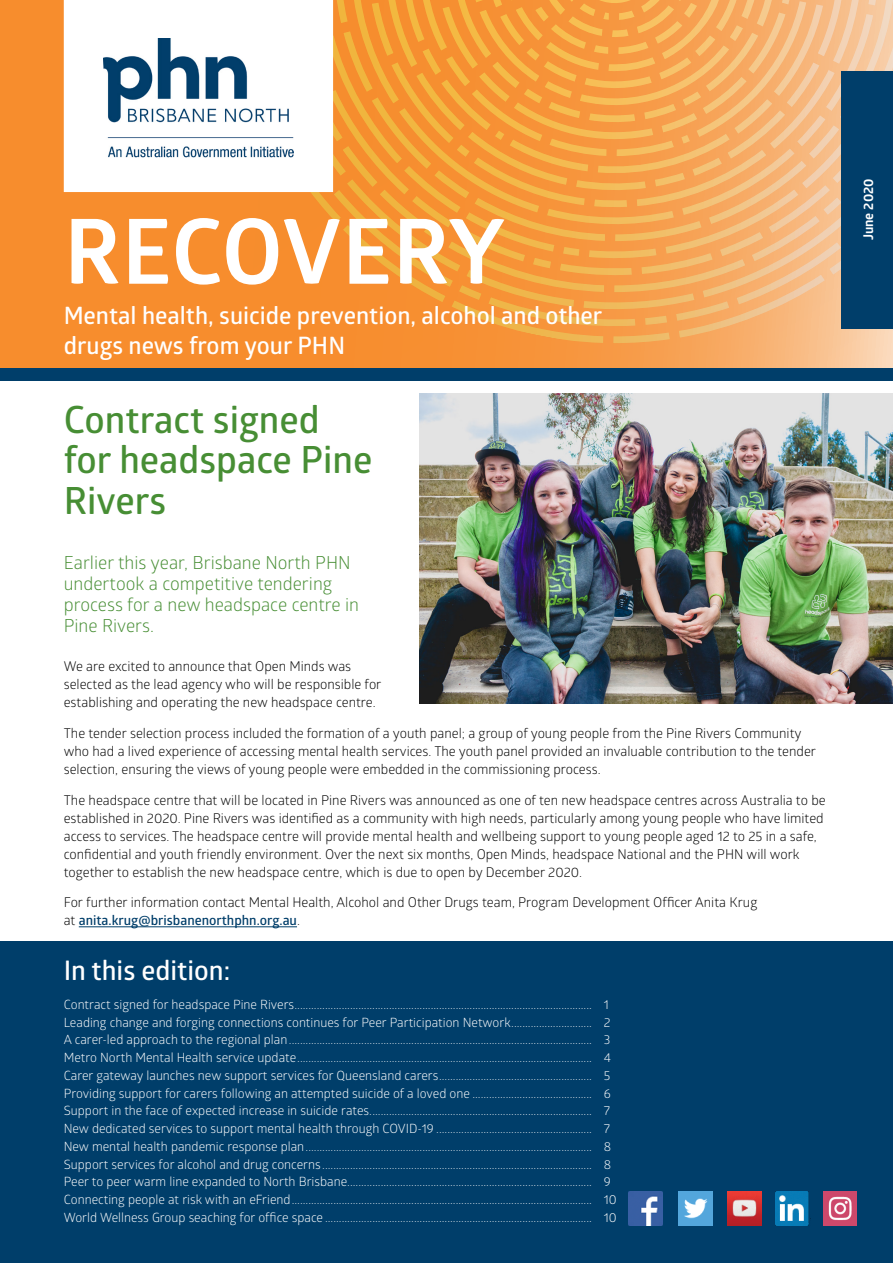
<style>
.page{position:relative;width:893px;height:1263px;background:#fff}
.page>*{position:absolute;margin:0;border:0;box-sizing:border-box;transform-origin:0 0}
.t1{font:700 90px "Glober";letter-spacing:-.005em;color:#fff}
.t2{font:600 37.5px/40.5px "Glober";color:#478e34}
.t3{font:600 27px "Glober";color:#fff}
.t4{font:600 24px/30px "Glober";color:#fff}
.t5{font:18px/21px "Glober";color:#478e34}
.t6{font:13.5px/18px "Glober";color:#000}
.t7{font:700 13.5px "Glober";color:#fff}
.t8{font:12.75px/17.7px "Glober";color:#fff}
.s1{font-weight:600;color:#003e6a}
</style>
<div class="page">
<div style="left:0;top:942px;width:893px;height:321px;background:#003e6a"></div>
<div style="left:0;top:0;width:893px;height:375px;background:#f78d2d"></div>
<svg style="left:310px;top:0;width:583px;height:343px"></svg>
<div style="left:0;top:369px;width:893px;height:12px;background:#003e6a"></div>
<div style="left:842px;top:72px;width:51px;height:257px;background:#003e6a"></div>
<img style="left:628px;top:1191px;width:34px;height:34px">
<img style="left:775px;top:1191px;width:36px;height:34px">
<img style="left:678px;top:1191px;width:34px;height:34px">
<img style="left:727px;top:1191px;width:34px;height:34px">
<img style="left:824px;top:1191px;width:33px;height:34px">
<hr style="left:79px;top:926px;width:218px;height:1px;background:#003e6a">
<img style="left:419px;top:393px;width:474px;height:310px">
<div style="left:64px;top:0;width:269px;height:192px;background:#fff"></div>
<img style="left:104px;top:39px;width:189px;height:120px">
<h1 class="t1" style="left:64px;top:189px;width:443px">RECOVERY</h1>
<h3 class="t4" style="left:64px;top:299px;width:540px">Mental health, suicide prevention, alcohol and other drugs news from your PHN</h3>
<h2 class="t2" style="left:64px;top:398px;width:310px">Contract signed for headspace Pine<br>Rivers</h2>
<h3 class="t5" style="left:64px;top:551px;width:297px">Earlier this year, Brisbane North PHN undertook a competitive tendering process for a new headspace centre in<br>Pine Rivers.</h3>
<p class="t6" style="left:64px;top:657px;width:319px">We are excited to announce that Open Minds was selected as the lead agency who will be responsible for establishing and operating the new headspace centre.</p>
<p class="t6" style="left:64px;top:723px;width:754px">The tender selection process included the formation of a youth panel; a group of young people from the Pine Rivers Community who had a lived experience of accessing mental health services. The youth panel provided an invaluable contribution to the tender selection, ensuring the views of young people were embedded in the commissioning process.</p>
<p class="t6" style="left:64px;top:790px;width:763px">The headspace centre that will be located in Pine Rivers was announced as one of ten new headspace centres across Australia to be established in 2020. Pine Rivers was identified as a community with high needs, particularly among young people who have limited access to services. The headspace centre will provide mental health and wellbeing support to young people aged 12 to 25 in a safe, confidential and youth friendly environment. Over the next six months, Open Minds, headspace National and the PHN will work together to establish the new headspace centre, which is due to open by December 2020.</p>
<p class="t6" style="left:64px;top:893px;width:695px">For further information contact Mental Health, Alcohol and Other Drugs team, Program Development Officer Anita Krug at <span class="s1">anita.krug@brisbanenorthphn.org.au</span>.</p>
<h3 class="t3" style="left:64px;top:951px;width:168px">In this edition:</h3>
<p class="t8" style="left:64px;top:995px;width:554px">Contract signed for headspace Pine Rivers........................................................................................................... 1<br>Leading change and forging connections continues for Peer Participation Network............................. 2<br>A carer-led approach to the regional plan............................................................................................................. 3<br>Metro North Mental Health service update.......................................................................................................... 4<br>Carer gateway launches new support services for Queensland carers....................................................... 5<br>Providing support for carers following an attempted suicide of a loved one ........................................... 6<br>Support in the face of expected increase in suicide rates................................................................................ 7<br>New dedicated services to support mental health through COVID-19 ........................................................ 7<br>New mental health pandemic response plan....................................................................................................... 8<br>Support services for alcohol and drug concerns ................................................................................................. 8<br>Peer to peer warm line expanded to North Brisbane........................................................................................ 9<br>Connecting people at risk with an eFriend............................................................................................................ 10<br>World Wellness Group seaching for office space ................................................................................................ 10</p>
<p class="t7" style="left:859px;top:240px;width:63px;rotate:-90deg">June 2020</p>
</div>
